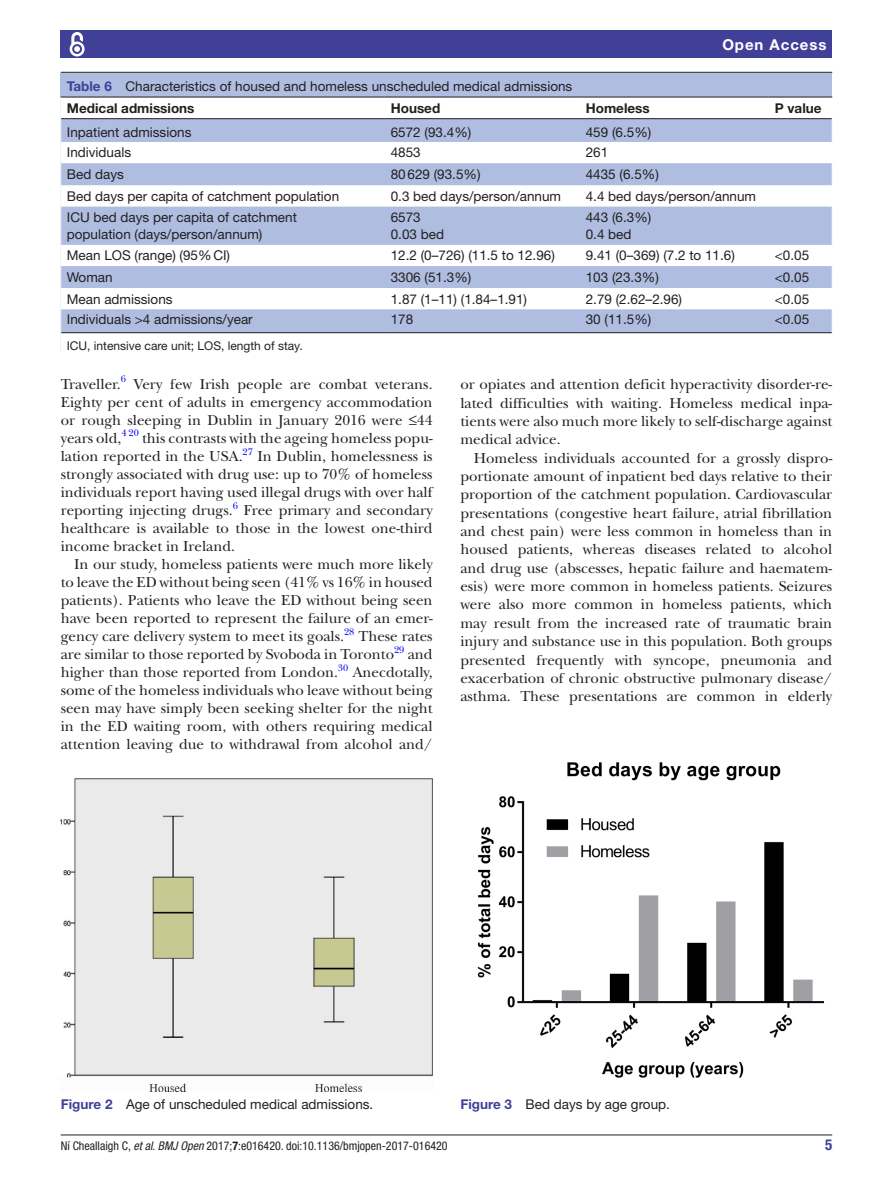
<style>
.page{position:relative;width:893px;height:1191px;background:#fff}
.page>*{position:absolute;margin:0;border:0;box-sizing:border-box;transform-origin:0 0}
.t1{font:15px/18px "New Baskerville";color:#231f20;text-align:justify}
.t2{font:700 15px "Helvetica Neue LT Std";letter-spacing:.065em;color:#fff}
.t3{font:700 condensed 15px "Helvetica Neue LT Std";color:#414099}
.t4{font:13.5px/16.2px "Helvetica Neue LT Std";color:#231f20}
.t5{font:700 13.5px "Helvetica Neue LT Std";color:#231f20}
.t6{font:condensed 12px "Helvetica Neue LT Std";color:#231f20}
.t7{font:12px "Helvetica Neue LT Std";color:#231f20}
.t8{font:9.9px "New Baskerville";color:#00f}
.s1{font-weight:700;color:#414099}
.s2{font-weight:700}
.s3{font-style:italic}
</style>
<div class="page">
<hr style="left:61px;top:1134px;width:771px;height:1px;background:#231f20">
<div style="left:61px;top:31px;width:771px;height:27px;background:#414099"></div>
<svg style="left:69px;top:32px;width:16px;height:25px"></svg>
<div style="left:61px;top:73px;width:771px;height:277px;background:#afbde1"></div>
<hr style="left:61px;top:72px;width:771px;height:1px;background:#231f20">
<div style="left:61px;top:98px;width:771px;height:251px;background:#fff"></div>
<svg style="left:61px;top:119px;width:771px;height:213px"></svg>
<hr style="left:61px;top:97px;width:324px;height:1px;background:#231f20">
<hr style="left:61px;top:118px;width:324px;height:1px;background:#231f20">
<hr style="left:385px;top:97px;width:195px;height:1px;background:#231f20">
<hr style="left:385px;top:118px;width:195px;height:1px;background:#231f20">
<hr style="left:580px;top:97px;width:189px;height:1px;background:#231f20">
<hr style="left:580px;top:118px;width:189px;height:1px;background:#231f20">
<hr style="left:769px;top:97px;width:63px;height:1px;background:#231f20">
<hr style="left:769px;top:118px;width:63px;height:1px;background:#231f20">
<hr style="left:385px;top:332px;width:195px;height:1px;background:#231f20">
<hr style="left:580px;top:332px;width:189px;height:1px;background:#231f20">
<hr style="left:61px;top:332px;width:324px;height:1px;background:#231f20">
<hr style="left:769px;top:332px;width:63px;height:1px;background:#231f20">
<svg style="left:60px;top:97px;width:1px;height:110px"></svg>
<svg style="left:60px;top:245px;width:1px;height:105px"></svg>
<hr style="left:61px;top:349px;width:771px;height:2px;background:#fff">
<img style="left:61px;top:778px;width:372px;height:313px">
<img style="left:477px;top:762px;width:347px;height:316px">
<p class="t2" style="left:722px;top:35px;width:106px">Open Access</p>
<p class="t4" style="left:67px;top:75px;width:507px;line-height:22px"><span class="s1">Table 6</span> Characteristics of housed and homeless unscheduled medical admissions<br><span class="s2">Medical admissions</span></p>
<p class="t5" style="left:391px;top:99px;width:51px">Housed</p>
<p class="t5" style="left:586px;top:99px;width:65px">Homeless</p>
<p class="t5" style="left:775px;top:99px;width:48px">P value</p>
<p class="t4" style="left:67px;top:124px;width:126px">Inpatient admissions</p>
<p class="t4" style="left:391px;top:124px;width:82px">6572 (93.4%)</p>
<p class="t4" style="left:586px;top:124px;width:67px">459 (6.5%)</p>
<p class="t4" style="left:67px;top:144px;width:66px">Individuals</p>
<p class="t4" style="left:391px;top:144px;width:32px">4853</p>
<p class="t4" style="left:586px;top:144px;width:24px">261</p>
<p class="t4" style="left:67px;top:166px;width:59px">Bed days</p>
<p class="t4" style="left:391px;top:166px;width:91px">80629 (93.5%)</p>
<p class="t4" style="left:586px;top:166px;width:75px">4435 (6.5%)</p>
<p class="t4" style="left:67px;top:188px;width:274px">Bed days per capita of catchment population</p>
<p class="t4" style="left:391px;top:188px;width:172px">0.3 bed days/person/annum</p>
<p class="t4" style="left:586px;top:188px;width:172px">4.4 bed days/person/annum</p>
<p class="t4" style="left:67px;top:209px;width:232px">ICU bed days per capita of catchment population (days/person/annum)</p>
<p class="t4" style="left:391px;top:209px;width:55px">6573<br>0.03 bed</p>
<p class="t4" style="left:586px;top:209px;width:67px">443 (6.3%)<br>0.4 bed</p>
<p class="t4" style="left:67px;top:247px;width:165px">Mean LOS (range) (95%CI)</p>
<p class="t4" style="left:391px;top:247px;width:166px">12.2 (0–726) (11.5 to 12.96)</p>
<p class="t4" style="left:586px;top:247px;width:151px">9.41 (0–369) (7.2 to 11.6)</p>
<p class="t4" style="left:775px;top:247px;width:36px">&lt;0.05</p>
<p class="t4" style="left:67px;top:269px;width:47px">Woman</p>
<p class="t4" style="left:391px;top:269px;width:82px">3306 (51.3%)</p>
<p class="t4" style="left:586px;top:269px;width:75px">103 (23.3%)</p>
<p class="t4" style="left:775px;top:269px;width:36px">&lt;0.05</p>
<p class="t4" style="left:67px;top:290px;width:107px">Mean admissions</p>
<p class="t4" style="left:391px;top:290px;width:138px">1.87 (1–11) (1.84–1.91)</p>
<p class="t4" style="left:586px;top:290px;width:98px">2.79 (2.62–2.96)</p>
<p class="t4" style="left:775px;top:290px;width:36px">&lt;0.05</p>
<p class="t4" style="left:67px;top:311px;width:187px">Individuals &gt;4 admissions/year</p>
<p class="t4" style="left:391px;top:311px;width:24px">178</p>
<p class="t4" style="left:586px;top:311px;width:67px">30 (11.5%)</p>
<p class="t4" style="left:775px;top:311px;width:36px">&lt;0.05</p>
<p class="t7" style="left:67px;top:339px;width:237px">ICU, intensive care unit; LOS, length of stay.</p>
<p class="t1" style="left:61px;top:375px;width:62px">Traveller.</p>
<p class="t8" style="left:121px;top:373px;width:7px">6</p>
<p class="t1" style="left:61px;top:375px;width:373px;text-indent:73px">Very few Irish people are combat veterans.<br>Eighty per cent of adults in emergency accommodation or rough sleeping in Dublin in January 2016 were ≤44 years old,<sup>4</sup> <sup>20</sup> this contrasts with the ageing homeless popu&shy;lation reported in the USA.</p>
<p class="t8" style="left:243px;top:445px;width:12px">27</p>
<p class="t1" style="left:61px;top:447px;width:373px;text-indent:197px">In Dublin, homelessness is strongly associated with drug use: up to 70% of homeless individuals report having used illegal drugs with over half reporting injecting drugs.</p>
<p class="t8" style="left:233px;top:499px;width:7px">6</p>
<p class="t1" style="left:61px;top:501px;width:373px;text-indent:183px">Free primary and secondary healthcare is available to those in the lowest one-third income bracket in Ireland.</p>
<p class="t1" style="left:61px;top:555px;width:373px;text-indent:14px">In our study, homeless patients were much more likely to leave the ED without being seen (41% vs 16% in housed patients). Patients who leave the ED without being seen have been reported to represent the failure of an emer&shy;gency care delivery system to meet its goals.</p>
<p class="t8" style="left:344px;top:625px;width:12px">28</p>
<p class="t1" style="left:61px;top:627px;width:373px;text-indent:298px">These rates are similar to those reported by Svoboda in Toronto</p>
<p class="t8" style="left:394px;top:643px;width:12px">29</p>
<p class="t1" style="left:408px;top:645px;width:26px">and</p>
<p class="t1" style="left:61px;top:663px;width:279px">higher than those reported from London.</p>
<p class="t8" style="left:338px;top:661px;width:12px">30</p>
<p class="t1" style="left:61px;top:663px;width:373px;text-indent:292px">Anecdotally, some of the homeless individuals who leave without being seen may have simply been seeking shelter for the night in the ED waiting room, with others requiring medical attention leaving due to withdrawal from alcohol and/</p>
<p class="t1" style="left:460px;top:375px;width:373px">or opiates and attention deficit hyperactivity disorder-re&shy;lated difficulties with waiting. Homeless medical inpa&shy;tients were also much more likely to self-discharge against medical advice.</p>
<p class="t1" style="left:460px;top:449px;width:373px;text-indent:14px">Homeless individuals accounted for a grossly dispro&shy;portionate amount of inpatient bed days relative to their proportion of the catchment population. Cardiovascular presentations (congestive heart failure, atrial fibrillation and chest pain) were less common in homeless than in housed patients, whereas diseases related to alcohol and drug use (abscesses, hepatic failure and haematem&shy;esis) were more common in homeless patients. Seizures were also more common in homeless patients, which may result from the increased rate of traumatic brain injury and substance use in this population. Both groups presented frequently with syncope, pneumonia and exacerbation of chronic obstructive pulmonary disease/ asthma. These presentations are common in elderly</p>
<p class="t4" style="left:61px;top:1096px;width:314px"><span class="s1">Figure 2</span> Age of unscheduled medical admissions.</p>
<p class="t4" style="left:460px;top:1096px;width:211px"><span class="s1">Figure 3</span> Bed days by age group.</p>
<p class="t6" style="left:61px;top:1138px;width:388px">Ní Cheallaigh C, <span class="s3">et al</span>. <span class="s3">BMJ Open</span> 2017;<span class="s2">7</span>:e016420. doi:10.1136/bmjopen-2017-016420</p>
<p class="t3" style="left:825px;top:1135px;width:9px">5</p>
</div>
